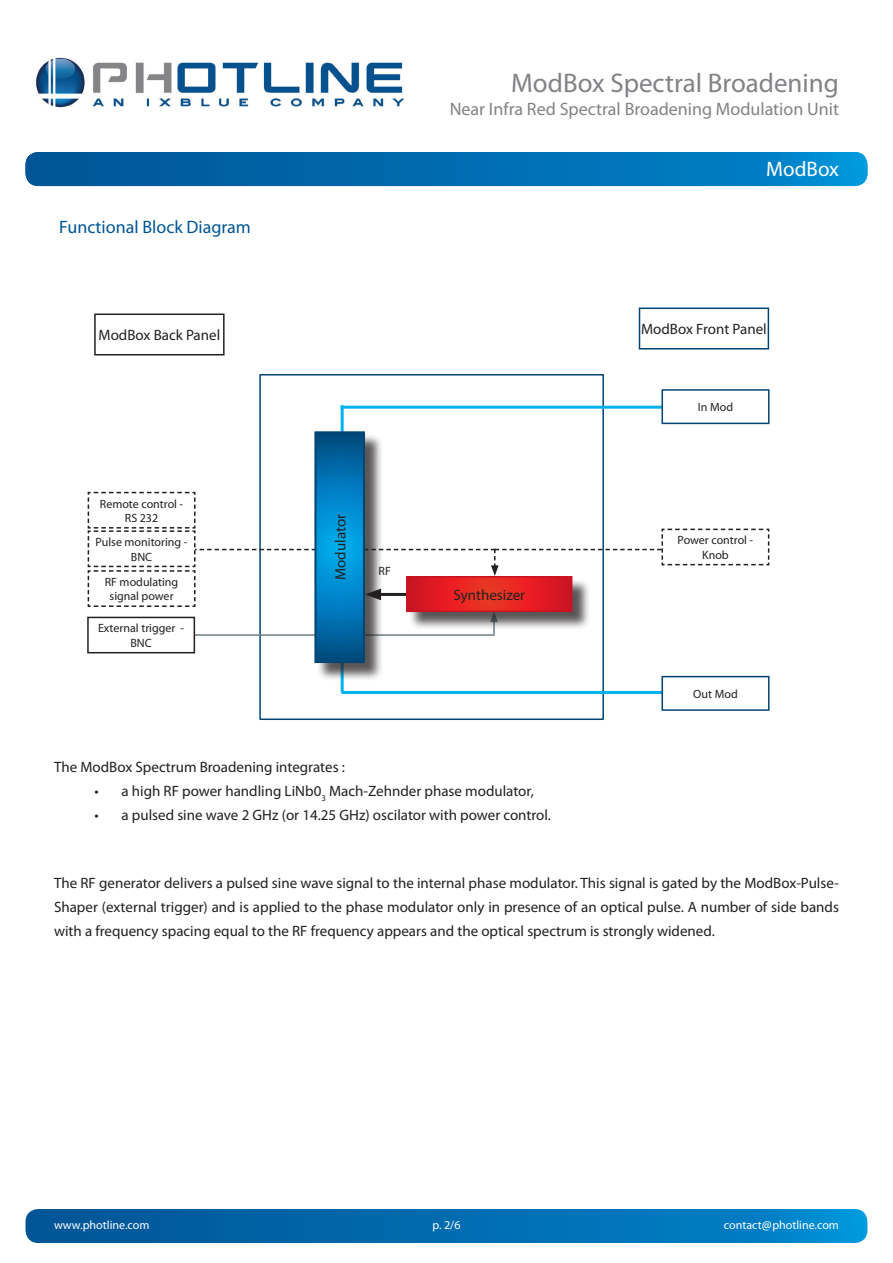
<style>
.page{position:relative;width:893px;height:1263px;background:#fff}
.page>*{position:absolute;margin:0;border:0;box-sizing:border-box;transform-origin:0 0}
.t1{font:27px "Myriad Pro";color:#808285}
.t2{font:21px "Myriad Pro";color:#fff}
.t3{font:18px "Myriad Pro";color:#808285}
.t4{font:18px "Myriad Pro";color:#005595}
.t5{font:15px/24px "Myriad Pro";color:#231f20;text-align:justify}
.t6{font:12px/14.4px "Myriad Pro";color:#231f20;text-align:center}
.t7{font:12px "Myriad Pro";color:#fff}
.s1{font-family:"Calibri"}
</style>
<div class="page">
<svg style="left:26px;top:1209px;width:841px;height:34px;background:#016db1"></svg>
<svg style="left:26px;top:152px;width:841px;height:34px;background:#006db1"></svg>
<div style="left:259px;top:374px;width:345px;height:346px;background:#fff;border:2px solid #004574"></div>
<hr style="left:176px;top:634px;width:319px;height:2px;background:#6e7e86">
<hr style="left:341px;top:406px;width:327px;height:3px;background:#00b3ee">
<hr style="left:341px;top:405px;width:3px;height:287px;background:#00b3ee">
<div style="left:662px;top:390px;width:107px;height:33px;background:#fff"></div>
<div style="left:661px;top:389px;width:108px;height:35px;border:2px solid #004574"></div>
<hr style="left:342px;top:691px;width:322px;height:3px;background:#00b3ee">
<div style="left:317px;top:434px;width:67px;height:247px;background:#231f20;opacity:.75"></div>
<svg style="left:317px;top:434px;width:45px;height:226px;background:#005f9a"></svg>
<div style="left:314px;top:431px;width:51px;height:232px;border:2px solid #004574"></div>
<div style="left:661px;top:676px;width:108px;height:35px;border:2px solid #004574"></div>
<div style="left:639px;top:308px;width:130px;height:41px;border:2px solid #004574"></div>
<div style="left:94px;top:313px;width:131px;height:42px;border:2px solid #231f20"></div>
<div style="left:88px;top:617px;width:106px;height:36px;background:#fff"></div>
<div style="left:87px;top:617px;width:108px;height:36px;border:2px solid #231f20"></div>
<svg style="left:87px;top:491px;width:683px;height:143px"></svg>
<img style="left:36px;top:57px;width:369px;height:51px">
<h1 class="t1" style="left:511px;top:66px;width:329px">ModBox Spectral Broadening</h1>
<p class="t3" style="left:450px;top:98px;width:391px">Near I nfra Red Spectral Broadening Modulation Unit</p>
<p class="t4" style="left:59px;top:215px;width:193px">Functional Block Diagram</p>
<p class="t5" style="left:99px;top:323px;width:123px">M odBox Back Panel</p>
<p class="t6" style="left:100px;top:496px;width:85px">Remote control -<br>RS 232</p>
<p class="t6" style="left:131px;top:535px;width:58px;text-align:left;text-indent:-35px">Pulse monitoring -<br>BNC</p>
<p class="t6" style="left:105px;top:574px;width:75px">RF modulating signal power</p>
<p class="t6" style="left:130px;top:621px;width:55px;text-align:left;text-indent:-32px">External trigger -<br>BNC</p>
<p class="t5" style="left:328px;top:580px;width:67px;rotate:-90deg">Modulator</p>
<p class="t6" style="left:379px;top:564px;width:14px">RF</p>
<p class="t5" style="left:453px;top:582px;width:73px">Synthesizer</p>
<p class="t5" style="left:54px;top:754px;width:292px">The ModBox Spectrum Broadening integrates :</p>
<p class="t5" style="left:94px;top:778px;width:441px">• a high RF power handling LiN b0<sub>3</sub> Mach-Zehnder phase modulator,</p>
<p class="t5" style="left:94px;top:802px;width:458px">• a pulsed sine wave 2 GHz (or 14.25 GHz) oscilator with power control.</p>
<h2 class="t2" style="left:747px;top:156px;width:94px">Modulator</h2>
<h2 class="t2" style="left:766px;top:156px;width:74px">ModBox</h2>
<p class="t5" style="left:641px;top:317px;width:127px">ModBox Front Panel</p>
<p class="t6" style="left:698px;top:400px;width:37px">In Mod</p>
<p class="t6" style="left:678px;top:533px;width:77px">Power control -<br>Knob</p>
<p class="t6" style="left:693px;top:686px;width:46px">Out Mod</p>
<p class="t5" style="left:54px;top:870px;width:786px">The RF generator delivers a pulsed sine wave signal to the internal phase modulator. This signal is gated by the ModBox-Pulse-Shaper (external trigger) and is applied to the phase modulator only in presence of an optical pulse. A number of side bands with a frequency spacing equal to the RF frequency appears and the optical spectrum is strongly widened.</p>
<p class="t7" style="left:54px;top:1217px;width:97px">www.photline.com</p>
<p class="t7" style="left:432px;top:1217px;width:29px">p. 2/6</p>
<p class="t7" style="left:724px;top:1217px;width:117px">contact<span class="s1">@</span>photline.com</p>
</div>
